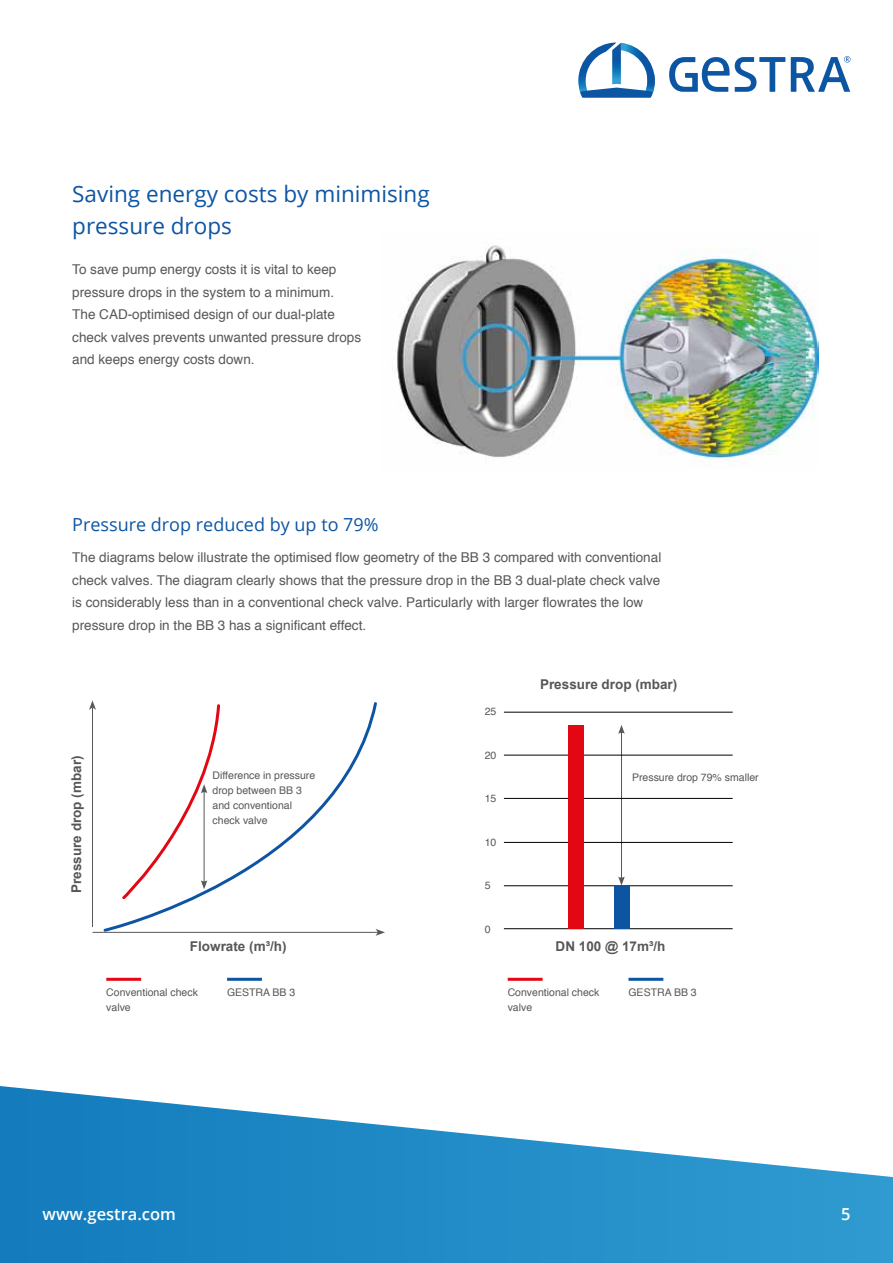
<style>
.page{position:relative;width:893px;height:1263px;background:#fff}
.page>*{position:absolute;margin:0;border:0;box-sizing:border-box;transform-origin:0 0}
.t1{font:22.5px/31.5px "Open Sans";color:#0d55a3}
.t2{font:18px "Open Sans";color:#0d55a3}
.t3{font:600 16.5px "Open Sans";color:#fff}
.t4{font:13.5px/22.5px "Helvetica";color:#575756}
.t5{font:700 13.5px "Arial";color:#575756}
.t6{font:10.5px/15px "Helvetica";color:#575756}
</style>
<div class="page">
<svg style="left:0;top:1086px;width:893px;height:177px"></svg>
<img style="left:392px;top:242px;width:426px;height:219px">
<hr style="left:92px;top:707px;width:1px;height:220px;background:#575756">
<svg style="left:89px;top:700px;width:7px;height:10px"></svg>
<hr style="left:92px;top:932px;width:286px;height:1px;background:#575756">
<svg style="left:376px;top:930px;width:9px;height:6px"></svg>
<svg style="left:102px;top:702px;width:277px;height:231px"></svg>
<svg style="left:121px;top:702px;width:101px;height:199px"></svg>
<hr style="left:621px;top:731px;width:1px;height:148px;background:#575756">
<svg style="left:618px;top:725px;width:7px;height:9px"></svg>
<svg style="left:618px;top:876px;width:7px;height:9px"></svg>
<hr style="left:106px;top:978px;width:35px;height:3px;background:#e30613">
<hr style="left:508px;top:978px;width:35px;height:3px;background:#e30613">
<hr style="left:227px;top:978px;width:35px;height:3px;background:#0d55a3">
<hr style="left:628px;top:978px;width:35px;height:3px;background:#0d55a3">
<hr style="left:504px;top:885px;width:229px;height:1px;background:#000">
<hr style="left:504px;top:798px;width:229px;height:1px;background:#000">
<hr style="left:504px;top:712px;width:229px;height:1px;background:#000">
<hr style="left:504px;top:928px;width:229px;height:1px;background:#000">
<hr style="left:504px;top:842px;width:229px;height:1px;background:#000">
<hr style="left:504px;top:755px;width:229px;height:1px;background:#000">
<div style="left:614px;top:885px;width:15px;height:44px;background:#0d55a3"></div>
<div style="left:568px;top:725px;width:16px;height:203px;background:#e30613"></div>
<svg style="left:578px;top:43px;width:77px;height:55px"></svg>
<svg style="left:791px;top:56px;width:59px;height:36px"></svg>
<svg style="left:669px;top:57px;width:116px;height:35px"></svg>
<h1 class="t1" style="left:72px;top:178px;width:359px">Saving energy costs by minimising pressure drops</h1>
<p class="t4" style="left:72px;top:258px;width:290px">To save pump energy costs it is vital to keep pressure drops in the system to a minimum.<br>The CAD-optimised design of our dual-plate check valves prevents unwanted pressure drops and keeps energy costs down.</p>
<h2 class="t2" style="left:72px;top:512px;width:308px">Pressure drop reduced by up to 79%</h2>
<p class="t4" style="left:72px;top:546px;width:590px">The diagrams below illustrate the optimised flow geometry of the BB 3 compared with conventional check valves. The diagram clearly shows that the pressure drop in the BB 3 dual-plate check valve is considerably less than in a conventional check valve. Particularly with larger flowrates the low pressure drop in the BB 3 has a significant effect.</p>
<p class="t5" style="left:67px;top:893px;width:139px;rotate:-90deg">Pressure drop (mbar)</p>
<p class="t5" style="left:540px;top:676px;width:139px">Pressure drop (mbar)</p>
<p class="t6" style="left:485px;top:704px;width:13px">25</p>
<p class="t6" style="left:485px;top:748px;width:13px">20</p>
<p class="t6" style="left:485px;top:791px;width:13px">15</p>
<p class="t6" style="left:485px;top:835px;width:13px">10</p>
<p class="t6" style="left:485px;top:878px;width:7px">5</p>
<p class="t6" style="left:485px;top:922px;width:7px">0</p>
<p class="t6" style="left:213px;top:768px;width:104px">Difference in pressure drop between BB 3 and conventional check valve</p>
<p class="t6" style="left:632px;top:770px;width:128px">Pressure drop 79% smaller</p>
<p class="t5" style="left:190px;top:937px;width:98px">Flowrate (m³/h)</p>
<p class="t5" style="left:556px;top:937px;width:111px">DN 100 @ 17m³/h</p>
<p class="t6" style="left:106px;top:985px;width:93px">Conventional check valve</p>
<p class="t6" style="left:508px;top:985px;width:93px">Conventional check valve</p>
<p class="t6" style="left:227px;top:985px;width:70px">GESTRA BB 3</p>
<p class="t6" style="left:628px;top:985px;width:70px">GESTRA BB 3</p>
<p class="t3" style="left:43px;top:1203px;width:135px">www.gestra.com</p>
<p class="t3" style="left:841px;top:1203px;width:11px">5</p>
</div>
